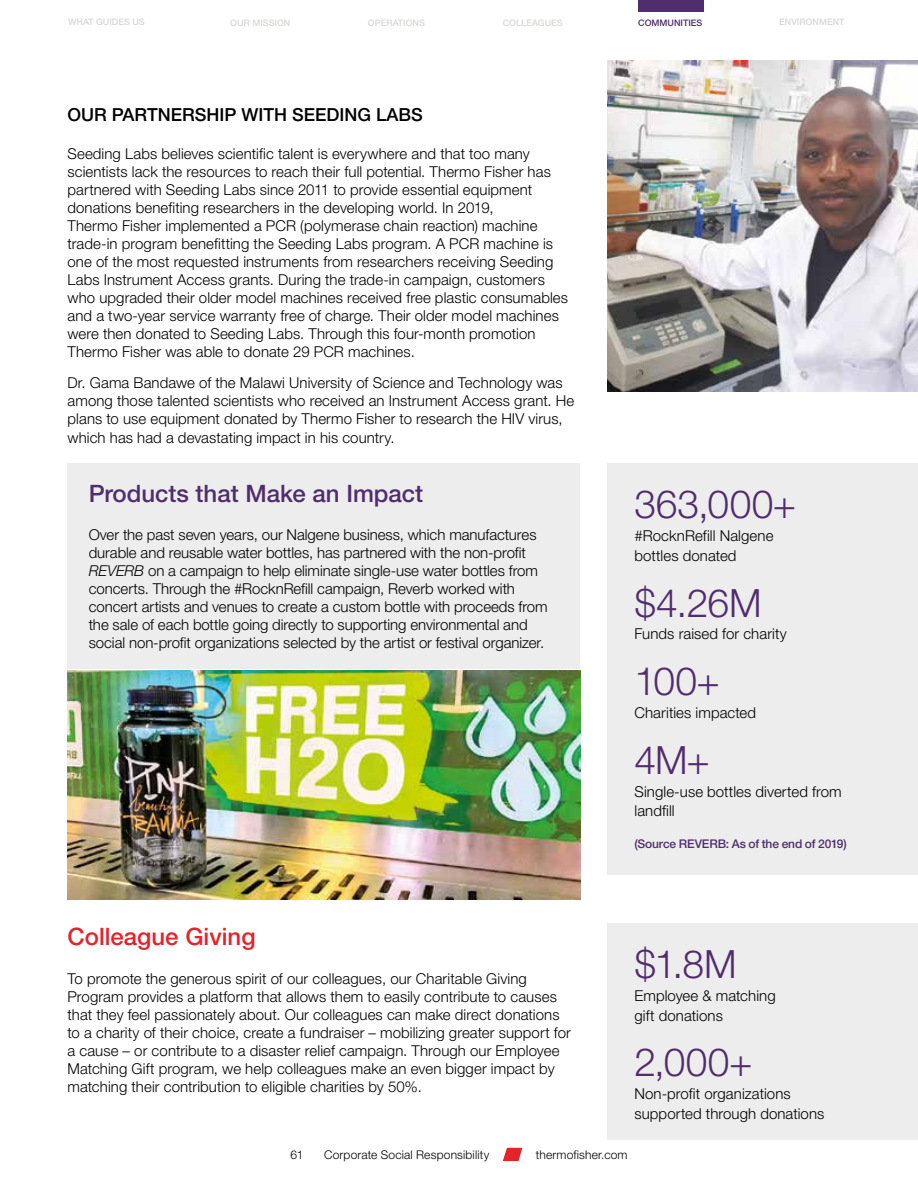
<style>
.page{position:relative;width:918px;height:1188px;background:#fff}
.page>*{position:absolute;margin:0;border:0;box-sizing:border-box;transform-origin:0 0}
.t1{font:300 39px "Helvetica Neue LTW1 G";letter-spacing:-.005em;color:#502d6d}
.t2{font:500 24px "Helvetica Neue LTW1 G";color:#502d6d}
.t3{font:500 24px "Helvetica Neue LTW1 G";color:#e52328}
.t4{font:500 18px "Helvetica Neue LTW1 G";color:#000}
.t5{font:300 15px/18px "Helvetica Neue LTW1 G";letter-spacing:.005em;color:#000}
.t6{font:300 12px "Helvetica Neue LTW1 G";letter-spacing:.015em;color:#000}
.t7{font:500 12px "Helvetica Neue LTW1 G";letter-spacing:-.01em;color:#502d6d}
.t8{font:500 9px "Helvetica Neue LTW1 G";color:#d9d8d6}
.t9{font:500 9px "Helvetica Neue LTW1 G";color:#502d6d}
.s1{font-style:italic}
</style>
<div class="page">
<div style="left:68px;top:463px;width:512px;height:206px;background:#ededed"></div>
<img style="left:68px;top:670px;width:512px;height:230px">
<div style="left:608px;top:463px;width:310px;height:412px;background:#ededed"></div>
<div style="left:608px;top:923px;width:310px;height:217px;background:#ededed"></div>
<img style="left:608px;top:61px;width:310px;height:331px">
<svg style="left:503px;top:1148px;width:19px;height:13px"></svg>
<div style="left:638px;top:0;width:65px;height:12px;background:#502d6d"></div>
<p class="t8" style="left:68px;top:16px;width:78px">WHAT GUIDES US</p>
<p class="t8" style="left:230px;top:17px;width:62px">OUR MISSION</p>
<p class="t8" style="left:366px;top:16px;width:27px">OPER</p>
<p class="t8" style="left:120px;top:16px;width:28px">ES US</p>
<p class="t8" style="left:368px;top:17px;width:59px">OPERATIONS</p>
<p class="t8" style="left:501px;top:16px;width:32px">COLLE</p>
<p class="t8" style="left:503px;top:17px;width:62px">COLLEAGUES</p>
<p class="t9" style="left:698px;top:16px;width:7px">S</p>
<p class="t9" style="left:638px;top:17px;width:66px">COMMUNITIES</p>
<p class="t8" style="left:778px;top:16px;width:7px">E</p>
<p class="t8" style="left:841px;top:16px;width:7px">T</p>
<p class="t8" style="left:779px;top:17px;width:67px">ENVIRONMENT</p>
<p class="t4" style="left:68px;top:104px;width:357px">OUR PARTNERSHIP WITH SEEDING LABS</p>
<p class="t5" style="left:68px;top:145px;width:502px">Seeding Labs believes scientific talent is everywhere and that too many scientists lack the resources to reach their full potential. Thermo Fisher has partnered with Seeding Labs since 2011 to provide essential equipment donations benefiting researchers in the developing world. In 2019,<br>Thermo Fisher implemented a PCR (polymerase chain reaction) machine trade-in program benefitting the Seeding Labs program. A PCR machine is one of the most requested instruments from researchers receiving Seeding Labs Instrument Access grants. During the trade-in campaign, customers who upgraded their older model machines received free plastic consumables and a two-year service warranty free of charge. Their older model machines were then donated to Seeding Labs. Through this four-month promotion Thermo Fisher was able to donate 29 PCR machines.</p>
<p class="t5" style="left:68px;top:373px;width:508px">Dr. Gama Bandawe of the Malawi University of Science and Technology was among those talented scientists who received an Instrument Access grant. He plans to use equipment donated by Thermo Fisher to research the HIV virus,</p>
<p class="t5" style="left:68px;top:429px;width:329px">which has had a devastating impact in his country.</p>
<h2 class="t2" style="left:89px;top:479px;width:336px">Products that Make an Impact</h2>
<p class="t5" style="left:89px;top:526px;width:460px">Over the past seven years, our Nalgene business, which manufactures durable and reusable water bottles, has partnered with the non-profit <span class="s1">REVERB</span> on a campaign to help eliminate single-use water bottles from concerts. Through the #RocknRefill campaign, Reverb worked with concert artists and venues to create a custom bottle with proceeds from the sale of each bottle going directly to supporting environmental and social non-profit organizations selected by the artist or festival organizer.</p>
<h1 class="t1" style="left:634px;top:481px;width:163px">363,000+</h1>
<p class="t5" style="left:634px;top:526px;width:141px;line-height:19.5px">#RocknRefill Nalgene bottles donated</p>
<h1 class="t1" style="left:634px;top:579px;width:129px">$4.26M</h1>
<p class="t5" style="left:634px;top:625px;width:154px">Funds raised for charity</p>
<h1 class="t1" style="left:634px;top:658px;width:87px">100+</h1>
<p class="t5" style="left:634px;top:704px;width:123px">Charities impacted</p>
<h1 class="t1" style="left:634px;top:736px;width:77px">4M+</h1>
<p class="t5" style="left:634px;top:782px;width:209px;line-height:19.5px">Single-use bottles diverted from landfill</p>
<p class="t7" style="left:634px;top:836px;width:214px">(Source REVERB: As of the end of 2019)</p>
<h2 class="t3" style="left:68px;top:922px;width:190px">Colleague Giving</h2>
<p class="t5" style="left:68px;top:969px;width:505px">To promote the generous spirit of our colleagues, our Charitable Giving Program provides a platform that allows them to easily contribute to causes that they feel passionately about. Our colleagues can make direct donations to a charity of their choice, create a fundraiser – mobilizing greater support for a cause – or contribute to a disaster relief campaign. Through our Employee Matching Gift program, we help colleagues make an even bigger impact by matching their contribution to eligible charities by 50%.</p>
<h1 class="t1" style="left:634px;top:941px;width:104px">$1.8M</h1>
<p class="t5" style="left:634px;top:986px;width:143px;line-height:19.5px">Employee &amp; matching gift donations</p>
<h1 class="t1" style="left:634px;top:1039px;width:119px">2,000+</h1>
<p class="t5" style="left:634px;top:1084px;width:191px;line-height:19.5px">Non-profit organizations supported through donations</p>
<p class="t6" style="left:290px;top:1147px;width:15px">61</p>
<p class="t6" style="left:324px;top:1147px;width:167px">Corporate Social Responsibility</p>
<p class="t6" style="left:536px;top:1147px;width:93px">thermofisher.com</p>
</div>
